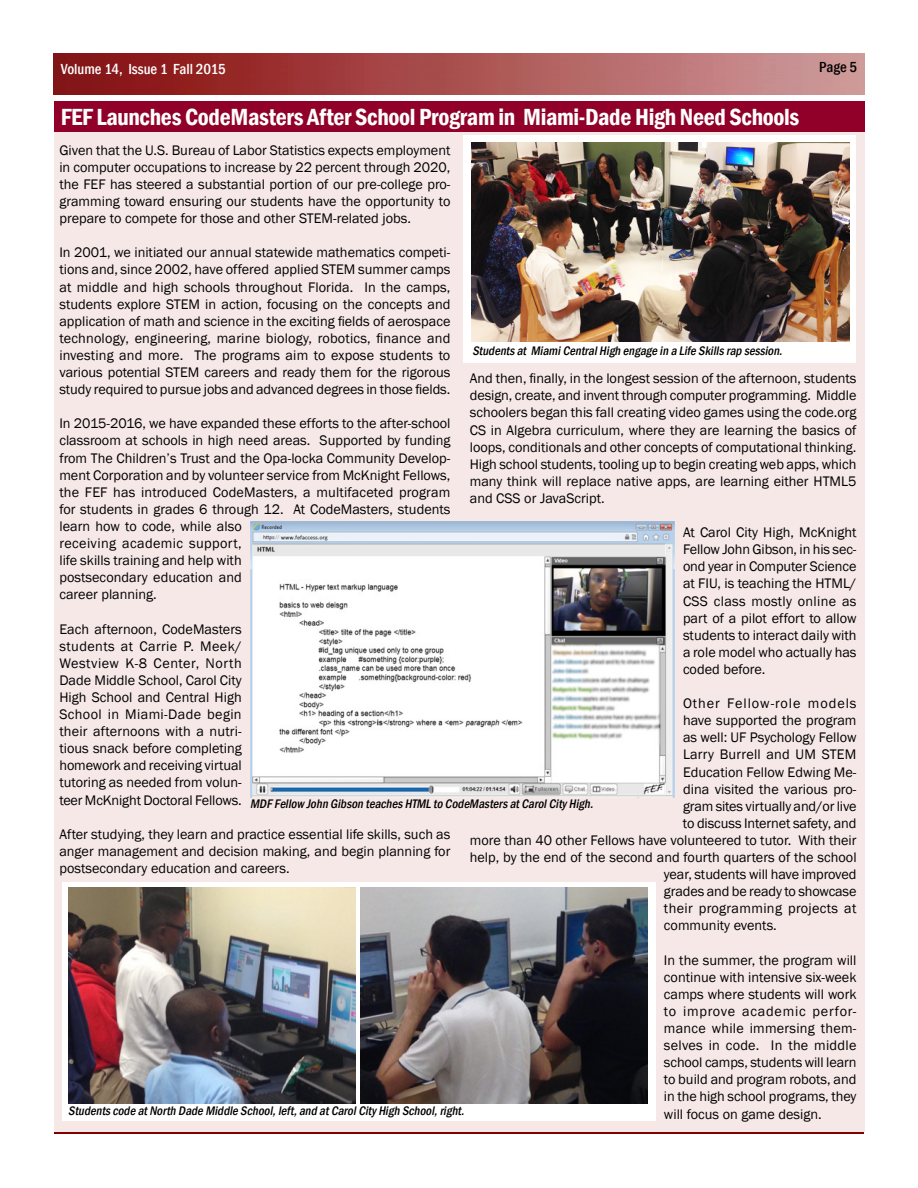
<style>
.page{position:relative;width:918px;height:1188px;background:#fff}
.page>*{position:absolute;margin:0;border:0;box-sizing:border-box;transform-origin:0 0}
.t1{font:600 condensed 24px "Franklin Gothic";letter-spacing:-.015em;color:#fff}
.t2{font:500 condensed 15px "Franklin Gothic";color:#fff}
.t3{font:500 condensed 15px "Franklin Gothic";color:#000}
.t4{font:14.25px/17.1px "Franklin Gothic";color:#000;text-align:justify}
.t5{font:14.25px "Franklin Gothic";letter-spacing:.025em;color:#000}
.t6{font:14.25px "Franklin Gothic";letter-spacing:.065em;color:#000}
.t7{font:italic 500 condensed 12.75px "Franklin Gothic";color:#000}
</style>
<div class="page">
<img style="left:54px;top:54px;width:810px;height:40px">
<hr style="left:54px;top:1131px;width:810px;height:3px;background:#800000">
<div style="left:54px;top:132px;width:810px;height:1000px;background:#f7e8e8"></div>
<div style="left:54px;top:102px;width:810px;height:30px;background:#910028"></div>
<div style="left:62px;top:882px;width:594px;height:239px;background:#fff"></div>
<div style="left:463px;top:135px;width:392px;height:228px;background:#fff"></div>
<img style="left:471px;top:142px;width:378px;height:200px">
<img style="left:250px;top:522px;width:425px;height:275px">
<img style="left:68px;top:888px;width:287px;height:216px">
<img style="left:360px;top:888px;width:287px;height:216px">
<p class="t2" style="left:61px;top:63px;width:166px">Volume 14, Issue 1 Fall 2015</p>
<p class="t3" style="left:819px;top:61px;width:39px">Page 5</p>
<h1 class="t1" style="left:61px;top:107px;width:740px">FEF Launches CodeMasters After School Program in Miami-Dade High Need Schools</h1>
<p class="t4" style="left:59px;top:142px;width:393px">Given that the U.S. Bureau of Labor Statistics expects employment in computer occupations to increase by 22 percent through 2020, the FEF has steered a substantial portion of our pre-college pro&shy;gramming toward ensuring our students have the opportunity to prepare to compete for those and other STEM-related jobs.</p>
<p class="t4" style="left:59px;top:245px;width:393px">In 2001, we initiated our annual statewide mathematics competi&shy;tions and, since 2002, have offered applied STEM summer camps at middle and high schools throughout Florida. In the camps, students explore STEM in action, focusing on the concepts and application of math and science in the exciting fields of aerospace technology, engineering, marine biology, robotics, finance and investing and more. The programs aim to expose students to various potential STEM careers and ready them for the rigorous study required to pursue jobs and advanced degrees in those fields.</p>
<p class="t4" style="left:59px;top:416px;width:393px;text-align:left">In 2015-2016, we have expanded these efforts to the after-school classroom at schools in high need areas. Supported by funding from The Children’s Trust and the Opa-locka Community Develop&shy;ment Corporation and by volunteer service from McKnight Fellows, the FEF has introduced CodeMasters, a multifaceted program for students in grades 6 through 12. At CodeMasters, students learn how to code, while also<br>receiving academic support,<br>life skills training and help with<br>postsecondary education and<br>career planning.</p>
<p class="t4" style="left:59px;top:621px;width:184px">Each afternoon, CodeMasters students at Carrie P. Meek/ Westview K-8 Center, North Dade Middle School, Carol City High School and Central High School in Miami-Dade begin their afternoons with a nutri&shy;tious snack before completing homework and receiving virtual tutoring as needed from volun&shy;teer McKnight Doctoral Fellows.</p>
<p class="t4" style="left:59px;top:826px;width:393px">After studying, they learn and practice essential life skills, such as anger management and decision making, and begin planning for postsecondary education and careers.</p>
<p class="t7" style="left:472px;top:345px;width:313px">Students at MiamiCentralHigh engage in a Life Skills rap session.</p>
<p class="t4" style="left:470px;top:371px;width:388px">And then, finally, in the longest session of the afternoon, students design, create, and invent through computer programming. Middle schoolers began this fall creating video games using the code.org CS in Algebra curriculum, where they are learning the basics of loops, conditionals and other concepts of computational thinking.<br>High school students, tooling up to begin creating web apps, which many think will replace native apps, are learning either HTML5 and CSS or JavaScript.</p>
<p class="t4" style="left:683px;top:525px;width:175px">At Carol City High, McKnight Fellow John Gibson, in his sec&shy;ond year in Computer Science at FIU, is teaching the HTML/ CSS class mostly online as part of a pilot effort to allow students to interact daily with a role model who actually has coded before.</p>
<p class="t6" style="left:683px;top:697px;width:175px">Other Fellow-role models</p>
<p class="t4" style="left:683px;top:713px;width:175px">have supported the program</p>
<p class="t4" style="left:683px;top:730px;width:175px">as well: UF Psychology Fellow</p>
<p class="t4" style="left:683px;top:747px;width:175px">Larry Burrell and UM STEM</p>
<p class="t4" style="left:683px;top:764px;width:175px">Education Fellow Edwing Me-</p>
<p class="t4" style="left:683px;top:781px;width:175px">dina visited the various pro-</p>
<p class="t4" style="left:683px;top:798px;width:175px">gram sites virtually and/or live</p>
<p class="t4" style="left:683px;top:815px;width:175px">to discuss Internet safety, and</p>
<p class="t4" style="left:470px;top:832px;width:388px">more than 40 other Fellows have volunteered to tutor. With their</p>
<p class="t4" style="left:470px;top:850px;width:388px">help, by the end of the second and fourth quarters of the school</p>
<p class="t4" style="left:664px;top:867px;width:194px">year, students will have improved</p>
<p class="t4" style="left:664px;top:884px;width:194px">grades and be ready to showcase</p>
<p class="t5" style="left:664px;top:903px;width:194px">their programming projects at</p>
<p class="t4" style="left:664px;top:918px;width:114px">community events.</p>
<p class="t4" style="left:664px;top:952px;width:194px">In the summer, the program will continue with intensive six-week camps where students will work to improve academic perfor&shy;mance while immersing them&shy;selves in code. In the middle school camps, students will learn to build and program robots, and in the high school programs, they will focus on game design.</p>
<p class="t7" style="left:250px;top:798px;width:347px">MDF Fellow John Gibson teaches HTML to CodeMasters atCarolCity High.</p>
<p class="t7" style="left:68px;top:1105px;width:399px">Students code atNorth Dade Middle School,left,and atCarolCity High School,right.</p>
</div>
